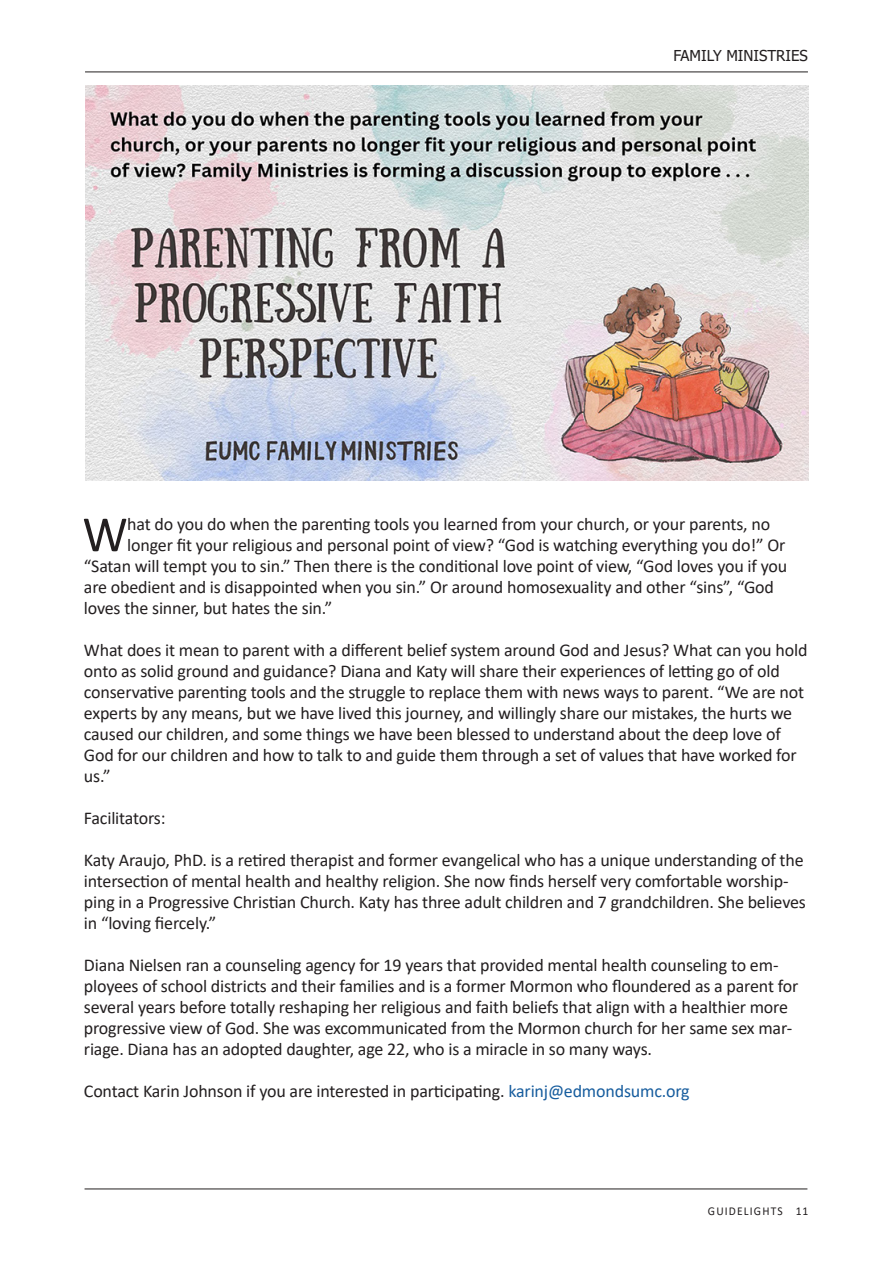
<style>
.page{position:relative;width:893px;height:1263px;background:#fff}
.page>*{position:absolute;margin:0;border:0;box-sizing:border-box;transform-origin:0 0}
.Headline{font:51.15px "Calibri";color:#231f20}
.Headline-2{font:18px/21px "Calibri";letter-spacing:-.01em;color:#231f20}
.Folio_-_Section_Title{font:15px "Tahoma";color:#231f20}
.Folio_-_Page_Number{font:12px "Calibri";letter-spacing:.1em;color:#231f20;scale:.96 1}
.s1{color:#175d9e}
</style>
<div class="page">
<hr style="left:85px;top:1188px;width:722px;height:1px;background:#231f20">
<hr style="left:85px;top:72px;width:723px;height:1px;background:#231f20">
<img style="left:85px;top:85px;width:723px;height:395px">
<p class="Folio_-_Section_Title" style="left:673px;top:45px;width:136px">FAMILY MINISTRIES</p>
<p class="Headline" style="left:82px;top:499px;width:47px">W</p>
<p class="Headline-2" style="left:127px;top:513px;width:644px">hat do you do when the parenting tools you learned from your church, or your parents, no</p>
<p class="Headline-2" style="left:127px;top:534px;width:660px">longer fit your religious and personal point of view? “God is watching everything you do!” Or</p>
<p class="Headline-2" style="left:84px;top:555px;width:705px">“Satan will tempt you to sin.” Then there is the conditional love point of view, “God loves you if you</p>
<p class="Headline-2" style="left:84px;top:576px;width:692px">are obedient and is disappointed when you sin.” Or around homosexuality and other “sins”, “God</p>
<p class="Headline-2" style="left:84px;top:597px;width:250px">loves the sinner, but hates the sin.”</p>
<p class="Headline-2" style="left:84px;top:639px;width:725px">What does it mean to parent with a different belief system around God and Jesus? What can you hold onto as solid ground and guidance? Diana and Katy will share their experiences of letting go of old conservative parenting tools and the struggle to replace them with news ways to parent. “We are not experts by any means, but we have lived this journey, and willingly share our mistakes, the hurts we caused our children, and some things we have been blessed to understand about the deep love of God for our children and how to talk to and guide them through a set of values that have worked for us.”</p>
<p class="Headline-2" style="left:84px;top:807px;width:83px">Facilitators:</p>
<p class="Headline-2" style="left:84px;top:849px;width:723px">Katy Araujo, PhD. is a retired therapist and former evangelical who has a unique understanding of the intersection of mental health and healthy religion. She now finds herself very comfortable worship&shy;ping in a Progressive Christian Church. Katy has three adult children and 7 grandchildren. She believes in “loving fiercely.”</p>
<p class="Headline-2" style="left:84px;top:954px;width:716px">Diana Nielsen ran a counseling agency for 19 years that provided mental health counseling to em&shy;ployees of school districts and their families and is a former Mormon who floundered as a parent for several years before totally reshaping her religious and faith beliefs that align with a healthier more progressive view of God. She was excommunicated from the Mormon church for her same sex mar&shy;riage. Diana has an adopted daughter, age 22, who is a miracle in so many ways.</p>
<p class="Headline-2" style="left:84px;top:1080px;width:607px">Contact Karin Johnson if you are interested in participating. <span class="s1">karinj@edmondsumc.org</span></p>
<p class="Folio_-_Page_Number" style="left:708px;top:1202px;width:106px">GUIDELIGHTS 11</p>
</div>
